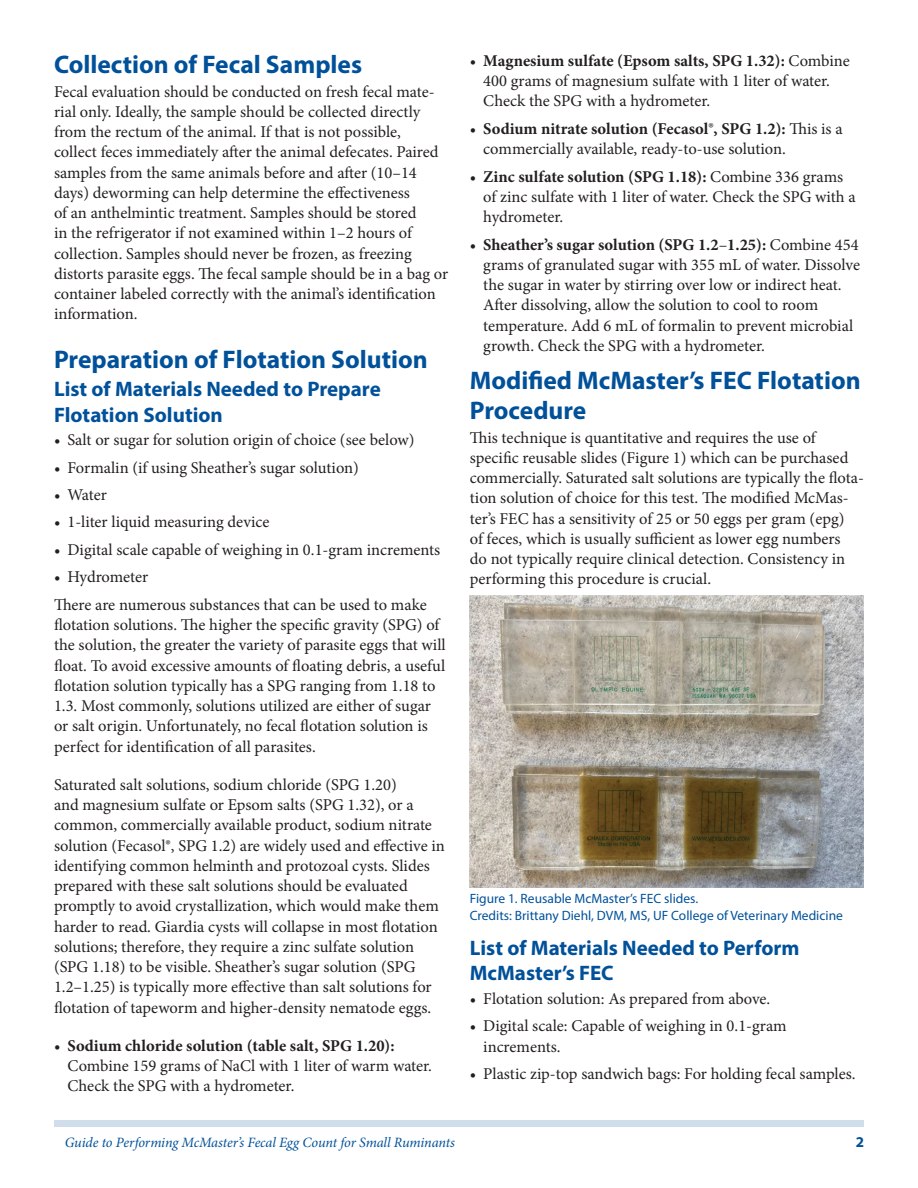
<style>
.page{position:relative;width:918px;height:1188px;background:#fff}
.page>*{position:absolute;margin:0;border:0;box-sizing:border-box;transform-origin:0 0}
.SectionHeading0{font:700 25.5px/30.6px "Myriad Pro";color:#01519a}
.SectionHeading1{font:700 21px/25.2px "Myriad Pro";color:#01519a}
.Paragraph{font:16.5px/20.2px "Minion Pro";color:#231f20}
.t1{font:700 15px "Myriad Pro";color:#01519a}
.RunningTitleItalics{font:italic 14.25px "Minion Pro";letter-spacing:-.01em;color:#01519a}
.t2{font:13.5px/16.5px "Myriad Pro";color:#01519a}
.s1{font-weight:700}
</style>
<div class="page">
<div style="left:54px;top:1120px;width:810px;height:7px;background:#d0deeb"></div>
<img style="left:470px;top:595px;width:394px;height:292px">
<p class="SectionHeading0" style="left:54px;top:48px;width:310px">Collection of Fecal Samples</p>
<p class="Paragraph" style="left:54px;top:81px;width:396px">Fecal evaluation should be conducted on fresh fecal mate&shy;rial only. Ideally, the sample should be collected directly from the rectum of the animal. If that is not possible,<br>collect feces immediately after the animal defecates. Paired samples from the same animals before and after (10–14 days) deworming can help determine the effectiveness<br>of an anthelmintic treatment. Samples should be stored<br>in the refrigerator if not examined within 1–2 hours of collection. Samples should never be frozen, as freezing distorts parasite eggs. The fecal sample should be in a bag or container labeled correctly with the animal’s identification information.</p>
<p class="SectionHeading0" style="left:54px;top:343px;width:375px">Preparation of Flotation Solution</p>
<p class="SectionHeading1" style="left:54px;top:376px;width:328px">List of Materials Needed to Prepare<br>Flotation Solution</p>
<p class="Paragraph" style="left:54px;top:430px;width:362px">• Salt or sugar for solution origin of choice (see below)</p>
<p class="Paragraph" style="left:54px;top:457px;width:306px">• Formalin (if using Sheather’s sugar solution)</p>
<p class="Paragraph" style="left:54px;top:485px;width:54px">• Water</p>
<p class="Paragraph" style="left:54px;top:512px;width:217px">• 1-liter liquid measuring device</p>
<p class="Paragraph" style="left:54px;top:540px;width:388px">• Digital scale capable of weighing in 0.1-gram increments</p>
<p class="Paragraph" style="left:54px;top:567px;width:96px">• Hydrometer</p>
<p class="Paragraph" style="left:54px;top:595px;width:393px">There are numerous substances that can be used to make flotation solutions. The higher the specific gravity (SPG) of the solution, the greater the variety of parasite eggs that will float. To avoid excessive amounts of floating debris, a useful flotation solution typically has a SPG ranging from 1.18 to 1.3. Most commonly, solutions utilized are either of sugar or salt origin. Unfortunately, no fecal flotation solution is perfect for identification of all parasites.</p>
<p class="Paragraph" style="left:54px;top:775px;width:392px">Saturated salt solutions, sodium chloride (SPG 1.20)<br>and magnesium sulfate or Epsom salts (SPG 1.32), or a common, commercially available product, sodium nitrate solution (Fecasol®, SPG 1.2) are widely used and effective in identifying common helminth and protozoal cysts. Slides prepared with these salt solutions should be evaluated promptly to avoid crystallization, which would make them harder to read. Giardia cysts will collapse in most flotation solutions; therefore, they require a zinc sulfate solution (SPG 1.18) to be visible. Sheather’s sugar solution (SPG 1.2–1.25) is typically more effective than salt solutions for flotation of tapeworm and higher-density nematode eggs.</p>
<p class="Paragraph" style="left:68px;top:1036px;width:366px;text-indent:-14px">• <span class="s1">Sodium chloride solution (table salt, SPG 1.20):<br></span>Combine 159 grams of NaCl with 1 liter of warm water.<br>Check the SPG with a hydrometer.</p>
<p class="Paragraph" style="left:483px;top:51px;width:368px;text-indent:-14px">• <span class="s1">Magnesium sulfate (Epsom salts, SPG 1.32):</span> Combine<br>400 grams of magnesium sulfate with 1 liter of water.<br>Check the SPG with a hydrometer.</p>
<p class="Paragraph" style="left:483px;top:119px;width:361px;text-indent:-14px">• <span class="s1">Sodium nitrate solution (Fecasol®, SPG 1.2):</span> This is a commercially available, ready-to-use solution.</p>
<p class="Paragraph" style="left:483px;top:166px;width:374px;text-indent:-14px">• <span class="s1">Zinc sulfate solution (SPG 1.18):</span> Combine 336 grams of zinc sulfate with 1 liter of water. Check the SPG with a hydrometer.</p>
<p class="Paragraph" style="left:483px;top:234px;width:378px;text-indent:-14px">• <span class="s1">Sheather’s sugar solution (SPG 1.2</span>–<span class="s1">1.25):</span> Combine 454 grams of granulated sugar with 355 mL of water. Dissolve the sugar in water by stirring over low or indirect heat.<br>After dissolving, allow the solution to cool to room temperature. Add 6 mL of formalin to prevent microbial growth. Check the SPG with a hydrometer.</p>
<p class="SectionHeading0" style="left:470px;top:364px;width:392px">Modified McMaster’s FEC Flotation<br>Procedure</p>
<p class="Paragraph" style="left:470px;top:427px;width:396px">This technique is quantitative and requires the use of specific reusable slides (Figure 1) which can be purchased commercially. Saturated salt solutions are typically the flota&shy;tion solution of choice for this test. The modified McMas&shy;ter’s FEC has a sensitivity of 25 or 50 eggs per gram (epg)<br>of feces, which is usually sufficient as lower egg numbers<br>do not typically require clinical detection. Consistency in performing this procedure is crucial.</p>
<p class="t2" style="left:470px;top:890px;width:375px">Figure 1. Reusable McMaster’s FEC slides.<br>Credits: Brittany Diehl, DVM, MS, UF College of Veterinary Medicine</p>
<p class="SectionHeading1" style="left:470px;top:935px;width:331px">List of Materials Needed to Perform<br>McMaster’s FEC</p>
<p class="Paragraph" style="left:470px;top:989px;width:302px">• Flotation solution: As prepared from above.</p>
<p class="Paragraph" style="left:483px;top:1016px;width:305px;text-indent:-14px">• Digital scale: Capable of weighing in 0.1-gram increments.</p>
<p class="Paragraph" style="left:470px;top:1064px;width:387px">• Plastic zip-top sandwich bags: For holding fecal samples.</p>
<p class="RunningTitleItalics" style="left:65px;top:1133px;width:392px">Guide to Performing McMaster’s Fecal Egg Count for Small Ruminants</p>
<p class="t1" style="left:856px;top:1133px;width:10px">2</p>
</div>
